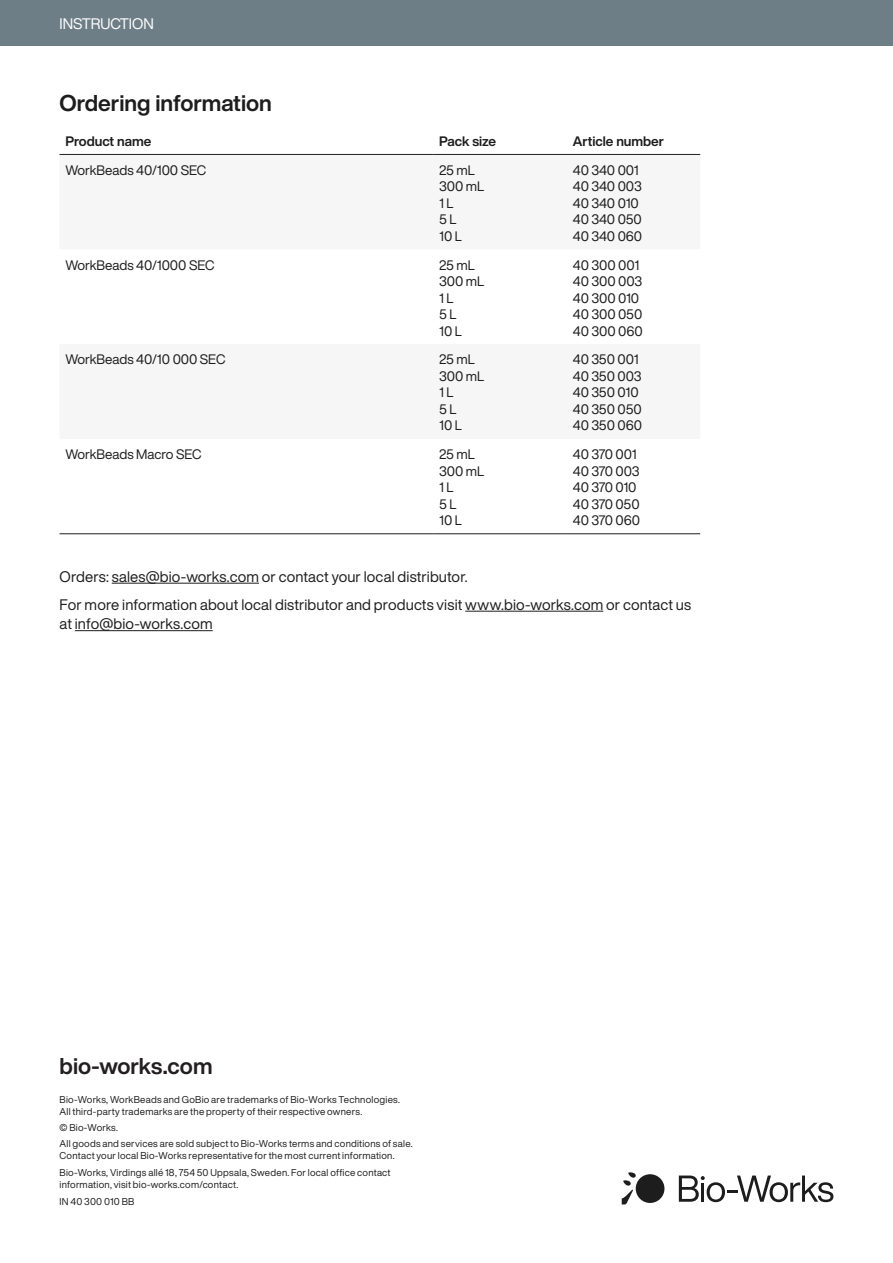
<style>
.page{position:relative;width:893px;height:1263px;background:#fff}
.page>*{position:absolute;margin:0;border:0;box-sizing:border-box;transform-origin:0 0}
.t1{font:700 22.5px "Helvetica Now Display";color:#1d1d1d}
.t2{font:700 22.5px "Helvetica Now Display";color:#231f20}
.t3{font:15px/28px "Helvetica Now Display";letter-spacing:.01em;color:#1d1d1d}
.t4{font:15px "Helvetica Now Display";color:#fff}
.t5{font:13.5px/16.5px "Helvetica Now Display";letter-spacing:-.01em;color:#1d1d1d}
.t6{font:700 13.5px "Helvetica Now Display";color:#1d1d1d}
.t7{font:9.75px/16.2px "Helvetica Now Display";letter-spacing:.025em;color:#1d1d1d}
</style>
<div class="page">
<div style="left:0;top:0;width:893px;height:46px;background:#6e7e87"></div>
<svg style="left:622px;top:1172px;width:14px;height:32px"></svg>
<div style="left:636px;top:1174px;width:28px;height:29px;background:#1d1d1d;border-radius:50%"></div>
<svg style="left:679px;top:1175px;width:154px;height:27px"></svg>
<hr style="left:112px;top:583px;width:147px;height:1px;background:#1d1d1d">
<hr style="left:465px;top:611px;width:138px;height:1px;background:#1d1d1d">
<hr style="left:75px;top:630px;width:138px;height:1px;background:#1d1d1d">
<hr style="left:60px;top:154px;width:373px;height:1px;background:#231f20">
<hr style="left:433px;top:154px;width:134px;height:1px;background:#231f20">
<hr style="left:567px;top:154px;width:133px;height:1px;background:#231f20">
<hr style="left:60px;top:533px;width:373px;height:1px;background:#231f20">
<hr style="left:433px;top:533px;width:134px;height:1px;background:#231f20">
<hr style="left:567px;top:533px;width:133px;height:1px;background:#231f20">
<h2 class="t4" style="left:60px;top:13px;width:96px">INSTRUCTION</h2>
<h1 class="t1" style="left:60px;top:88px;width:214px">Ordering information</h1>
<h3 class="t6" style="left:66px;top:132px;width:88px">Product name</h3>
<h3 class="t6" style="left:439px;top:132px;width:58px">Pack size</h3>
<h3 class="t6" style="left:573px;top:132px;width:93px">Article number</h3>
<h3 class="t5" style="left:66px;top:162px;width:142px">WorkBeads 40/100 SEC</h3>
<h3 class="t5" style="left:439px;top:162px;width:47px">25 mL<br>300 mL<br>1 L<br>5 L<br>10 L</h3>
<h3 class="t5" style="left:573px;top:162px;width:71px">40 340 001<br>40 340 003<br>40 340 010<br>40 340 050<br>40 340 060</h3>
<h3 class="t5" style="left:66px;top:256px;width:151px">WorkBeads 40/1000 SEC</h3>
<h3 class="t5" style="left:439px;top:256px;width:47px">25 mL<br>300 mL<br>1 L<br>5 L<br>10 L</h3>
<h3 class="t5" style="left:573px;top:256px;width:71px">40 300 001<br>40 300 003<br>40 300 010<br>40 300 050<br>40 300 060</h3>
<h3 class="t5" style="left:66px;top:351px;width:161px">WorkBeads 40/10 000 SEC</h3>
<h3 class="t5" style="left:439px;top:351px;width:47px">25 mL<br>300 mL<br>1 L<br>5 L<br>10 L</h3>
<h3 class="t5" style="left:573px;top:351px;width:71px">40 350 001<br>40 350 003<br>40 350 010<br>40 350 050<br>40 350 060</h3>
<h3 class="t5" style="left:66px;top:446px;width:138px">WorkBeads Macro SEC</h3>
<h3 class="t5" style="left:439px;top:446px;width:47px">25 mL<br>300 mL<br>1 L<br>5 L<br>10 L</h3>
<h3 class="t5" style="left:573px;top:446px;width:69px">40 370 001<br>40 370 003<br>40 370 010<br>40 370 050<br>40 370 060</h3>
<h2 class="t3" style="left:60px;top:562px;width:633px">Orders: sales@bio-works.com or contact your local distributor.<br>For more information about local distributor and products visit www.bio-works.com or contact us</h2>
<h2 class="t3" style="left:60px;top:610px;width:155px">at info@bio-works.com</h2>
<h1 class="t2" style="left:60px;top:1050px;width:155px">bio-works.com</h1>
<p class="t7" style="left:60px;top:1093px;width:342px;line-height:12px">Bio-Works, WorkBeads and GoBio are trademarks of Bio-Works Technologies.<br>All third-party trademarks are the property of their respective owners.</p>
<p class="t7" style="left:60px;top:1119px;width:355px">© Bio-Works.<br>All goods and services are sold subject to Bio-Works terms and conditions of sale.</p>
<p class="t7" style="left:60px;top:1148px;width:337px">Contact your local Bio-Works representative for the most current information.<br>Bio-Works, Virdings allé 18, 754 50 Uppsala, Sweden. For local office contact</p>
<p class="t7" style="left:60px;top:1177px;width:180px">information, visit bio-works.com/contact.<br>IN 40 300 010 BB</p>
</div>
